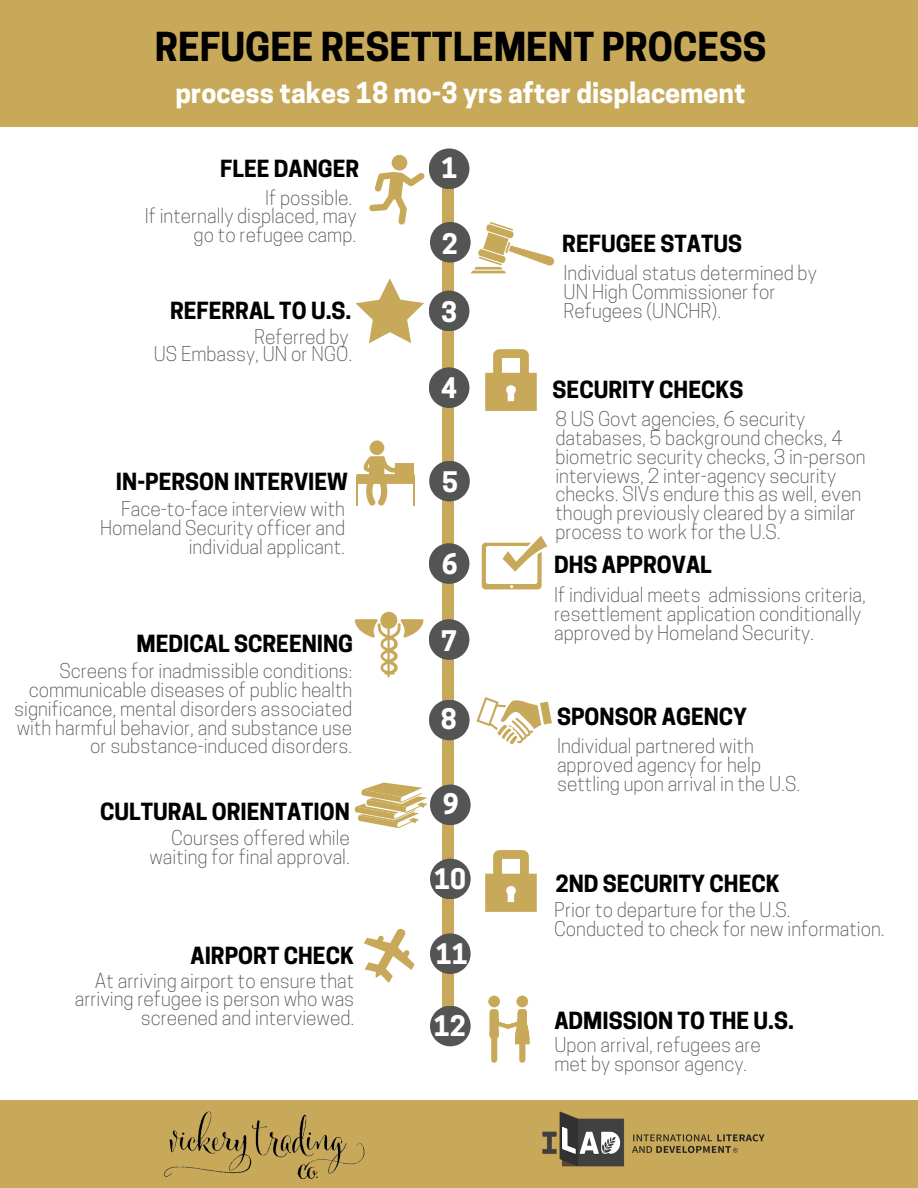
<style>
.page{position:relative;width:918px;height:1188px;background:#fff}
.page>*{position:absolute;margin:0;border:0;box-sizing:border-box;transform-origin:0 0}
.t1{font:700 37.5px "Cooper Hewitt";color:#000}
.t2{font:700 27px "Cooper Hewitt";color:#fff}
.t3{font:700 26.55px "Cooper Hewitt";color:#fff}
.t4{font:700 22.2px "Cooper Hewitt";color:#000}
.t5{font:300 19.2px/18.9px "Cooper Hewitt";color:#545454;text-align:right}
</style>
<div class="page">
<div style="left:0;top:0;width:918px;height:127px;background:#c8a95a"></div>
<div style="left:443px;top:156px;width:11px;height:881px;background:#c8a95a"></div>
<svg style="left:429px;top:367px;width:40px;height:41px"></svg>
<svg style="left:429px;top:461px;width:41px;height:40px"></svg>
<svg style="left:429px;top:543px;width:40px;height:41px"></svg>
<svg style="left:429px;top:619px;width:40px;height:41px"></svg>
<svg style="left:429px;top:700px;width:41px;height:40px"></svg>
<svg style="left:430px;top:859px;width:41px;height:40px"></svg>
<svg style="left:430px;top:1006px;width:41px;height:40px"></svg>
<svg style="left:356px;top:148px;width:199px;height:195px"></svg>
<svg style="left:482px;top:535px;width:66px;height:54px"></svg>
<svg style="left:485px;top:349px;width:52px;height:62px"></svg>
<svg style="left:485px;top:850px;width:52px;height:62px"></svg>
<svg style="left:355px;top:612px;width:68px;height:66px"></svg>
<svg style="left:356px;top:440px;width:59px;height:66px"></svg>
<hr style="left:413px;top:476px;width:2px;height:30px;background:#c8a95a">
<hr style="left:357px;top:476px;width:1px;height:30px;background:#c8a95a">
<svg style="left:476px;top:697px;width:76px;height:47px"></svg>
<svg style="left:355px;top:783px;width:116px;height:45px"></svg>
<svg style="left:364px;top:916px;width:107px;height:75px"></svg>
<svg style="left:488px;top:996px;width:41px;height:67px"></svg>
<div style="left:0;top:1100px;width:918px;height:88px;background:#c8a95a"></div>
<img style="left:542px;top:1111px;width:223px;height:56px">
<img style="left:164px;top:1111px;width:201px;height:69px">
<h1 class="t1" style="left:155px;top:33px;width:613px">REFUGEE RESETTLEMENT PROCESS</h1>
<h2 class="t2" style="left:175px;top:83px;width:572px">process takes 18 mo-3 yrs after displacement</h2>
<p class="t4" style="left:220px;top:161px;width:141px">FLEE DANGER</p>
<p class="t5" style="left:145px;top:191px;width:213px">If possible.<br>If internally displaced, may go to refugee camp.</p>
<p class="t4" style="left:170px;top:303px;width:183px">REFERRAL TO U.S.</p>
<p class="t5" style="left:154px;top:330px;width:200px;line-height:17.7px">Referred by<br>US Embassy, UN or NGO.</p>
<p class="t4" style="left:116px;top:474px;width:234px">IN-PERSON INTERVIEW</p>
<p class="t5" style="left:100px;top:502px;width:246px">Face-to-face interview with<br>Homeland Security officer and individual applicant.</p>
<p class="t4" style="left:136px;top:635px;width:218px">MEDICAL SCREENING</p>
<p class="t5" style="left:14px;top:664px;width:340px">Screens for inadmissible conditions: communicable diseases of public health significance, mental disorders associated with harmful behavior, and substance use or substance-induced disorders.</p>
<p class="t4" style="left:100px;top:803px;width:251px">CULTURAL ORIENTATION</p>
<p class="t5" style="left:149px;top:831px;width:202px">Courses offered while waiting for final approval.</p>
<p class="t4" style="left:190px;top:947px;width:165px">AIRPORT CHECK</p>
<p class="t5" style="left:75px;top:973px;width:281px">At arriving airport to ensure that arriving refugee is person who was screened and interviewed.</p>
<h3 class="t3" style="left:442px;top:158px;width:17px">1</h3>
<h3 class="t3" style="left:442px;top:234px;width:17px">2</h3>
<h3 class="t3" style="left:441px;top:302px;width:17px">3</h3>
<h3 class="t3" style="left:441px;top:378px;width:17px">4</h3>
<h3 class="t3" style="left:442px;top:472px;width:17px">5</h3>
<h3 class="t3" style="left:442px;top:554px;width:17px">6</h3>
<h3 class="t3" style="left:441px;top:631px;width:17px">7</h3>
<h3 class="t3" style="left:441px;top:709px;width:17px">8</h3>
<h3 class="t3" style="left:443px;top:794px;width:17px">9</h3>
<h3 class="t3" style="left:434px;top:869px;width:33px">10</h3>
<h3 class="t3" style="left:436px;top:944px;width:33px">11</h3>
<h3 class="t3" style="left:434px;top:1016px;width:33px">12</h3>
<p class="t4" style="left:562px;top:236px;width:181px">REFUGEE STATUS</p>
<p class="t5" style="left:564px;top:266px;width:255px;text-align:left">Individual status determined by<br>UN High Commissioner for<br>Refugees (UNCHR).</p>
<p class="t4" style="left:553px;top:382px;width:192px">SECURITY CHECKS</p>
<p class="t5" style="left:555px;top:412px;width:312px;text-align:left">8 US Govt agencies, 6 security databases, 5 background checks, 4 biometric security checks, 3 in-person interviews, 2 inter-agency security checks. SIVs endure this as well, even though previously cleared by a similar process to work for the U.S.</p>
<p class="t4" style="left:554px;top:556px;width:159px">DHS APPROVAL</p>
<p class="t5" style="left:554px;top:588px;width:313px;text-align:left">If individual meets admissions criteria, resettlement application conditionally approved by Homeland Security.</p>
<p class="t4" style="left:557px;top:708px;width:192px">SPONSOR AGENCY</p>
<p class="t5" style="left:557px;top:739px;width:245px;text-align:left">Individual partnered with approved agency for help settling upon arrival in the U.S.</p>
<p class="t4" style="left:555px;top:875px;width:226px">2ND SECURITY CHECK</p>
<p class="t5" style="left:554px;top:903px;width:332px;text-align:left">Prior to departure for the U.S.<br>Conducted to check for new information.</p>
<p class="t4" style="left:554px;top:1012px;width:241px">ADMISSION TO THE U.S.</p>
<p class="t5" style="left:554px;top:1038px;width:208px;text-align:left">Upon arrival, refugees are met by sponsor agency.</p>
</div>
